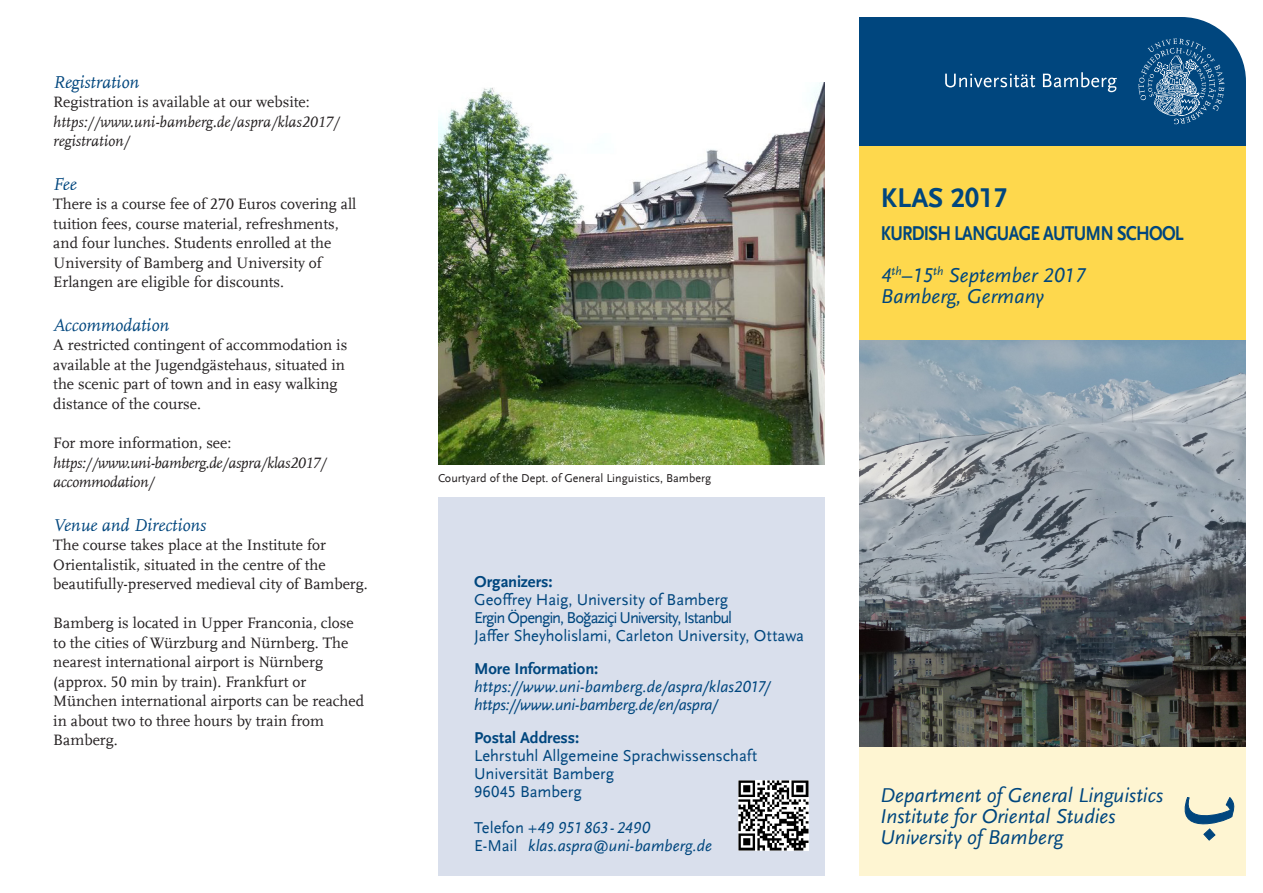
<style>
.page{position:relative;width:1263px;height:893px;background:#fff}
.page>*{position:absolute;margin:0;border:0;box-sizing:border-box;transform-origin:0 0}
.Überschrift_weiß{font:700 28.5px "UB Scala Sans";color:#00467e}
.Zusatz_Überschrift_w{font:italic 21px/21px "UB Scala Sans";color:#00467e}
.Zusatz_Überschrift_w-2{font:700 21px "UB Scala Sans";letter-spacing:-.04em;color:#00467e;scale:.85 1}
.Intro{font:italic 18px "UB Scala";color:#00467e}
.Absender_normal{font:16.5px "UB Scala Sans";letter-spacing:-.005em;color:#00467e}
.Absender_normal-2{font:italic 16.5px "UB Scala Sans";color:#00467e}
.Absender_fett{font:700 16.5px "UB Scala Sans";letter-spacing:-.005em;color:#00467e}
.Absender_normal-3{font:16.5px "UB Scala Sans";letter-spacing:-.065em;color:#00467e}
.Fließtext{font:15.75px/19.5px "UB Scala";color:#231f20}
.Fließtext-2{font:italic 15.75px/19.5px "UB Scala";letter-spacing:-.02em;color:#231f20}
.Fließtext-3{font:italic 15.75px/19.5px "UB Scala";color:#231f20}
.Bildunterschrift{font:12px "UB Scala Sans";color:#231f20}
.s1{font-style:normal}
</style>
<div class="page">
<div style="left:859px;top:17px;width:387px;height:129px;background:#00467e"></div>
<svg style="left:1138px;top:38px;width:86px;height:86px;background:#2c6694"></svg>
<svg style="left:945px;top:74px;width:90px;height:13px"></svg>
<svg style="left:1043px;top:72px;width:74px;height:20px"></svg>
<div style="left:438px;top:497px;width:387px;height:379px;background:#d9dfec"></div>
<img style="left:859px;top:339px;width:387px;height:408px">
<div style="left:859px;top:146px;width:387px;height:193px;background:#fed84d"></div>
<div style="left:859px;top:747px;width:387px;height:129px;background:#fef5d2"></div>
<svg style="left:1184px;top:797px;width:51px;height:43px"></svg>
<img style="left:738px;top:780px;width:71px;height:71px">
<img style="left:438px;top:82px;width:387px;height:382px">
<p class="Intro" style="left:53px;top:71px;width:87px">Registration</p>
<p class="Fließtext" style="left:53px;top:92px;width:258px">Registration is available at our website:</p>
<p class="Fließtext-3" style="left:53px;top:112px;width:288px">https://www.uni-bamberg.de/aspra/klas2017/ registration/</p>
<p class="Intro" style="left:53px;top:173px;width:25px">Fee</p>
<p class="Fließtext" style="left:53px;top:194px;width:305px">There is a course fee of 270 Euros covering all tuition fees, course material, refreshments, and four lunches. Students enrolled at the University of Bamberg and University of Erlangen are eligible for discounts.</p>
<p class="Intro" style="left:53px;top:314px;width:117px">Accommodation</p>
<p class="Fließtext" style="left:53px;top:335px;width:296px">A restricted contingent of accommodation is available at the Jugendgästehaus, situated in the scenic part of town and in easy walking distance of the course.</p>
<p class="Fließtext" style="left:53px;top:433px;width:180px">For more information, see:</p>
<p class="Fließtext-2" style="left:53px;top:452px;width:275px">https://www.uni-bamberg.de/aspra/klas2017/ accommodation/</p>
<p class="Intro" style="left:53px;top:514px;width:154px">Venue and Directions</p>
<p class="Fließtext" style="left:53px;top:535px;width:316px">The course takes place at the Institute for<br>Orientalistik, situated in the centre of the beautifully-preserved medieval city of Bamberg.</p>
<p class="Fließtext" style="left:53px;top:613px;width:312px">Bamberg is located in Upper Franconia, close to the cities of Würzburg and Nürnberg. The nearest international airport is Nürnberg (approx. 50 min by train). Frankfurt or München international airports can be reached in about two to three hours by train from Bamberg.</p>
<p class="Bildunterschrift" style="left:438px;top:471px;width:275px">Courtyard of the Dept. of General Linguistics, Bamberg</p>
<p class="Absender_fett" style="left:474px;top:571px;width:80px">Organizers:</p>
<p class="Absender_normal" style="left:474px;top:589px;width:256px">Geoffrey Haig, University of Bamberg</p>
<p class="Absender_normal-3" style="left:474px;top:607px;width:260px">Ergin Öpengin, Boğaziçi University, Istanbul</p>
<p class="Absender_normal" style="left:474px;top:625px;width:331px">Jaffer Sheyholislami, Carleton University, Ottawa</p>
<p class="Absender_fett" style="left:474px;top:658px;width:126px">More Information:</p>
<p class="Absender_normal-2" style="left:474px;top:676px;width:298px">https://www.uni-bamberg.de/aspra/klas2017/</p>
<p class="Absender_normal-2" style="left:474px;top:694px;width:246px">https://www.uni-bamberg.de/en/aspra/</p>
<p class="Absender_fett" style="left:474px;top:727px;width:106px">Postal Address:</p>
<p class="Absender_normal" style="left:474px;top:745px;width:284px">Lehrstuhl Allgemeine Sprachwissenschaft</p>
<p class="Absender_normal" style="left:474px;top:763px;width:142px">Universität Bamberg</p>
<p class="Absender_normal" style="left:474px;top:781px;width:109px">96045 Bamberg</p>
<p class="Absender_normal-2" style="left:474px;top:817px;width:177px"><span class="s1">Telefon</span> +49 951 863- 2490</p>
<p class="Absender_normal-2" style="left:474px;top:835px;width:239px"><span class="s1">E-Mail</span> klas.aspra@uni-bamberg.de</p>
<p class="Überschrift_weiß" style="left:881px;top:181px;width:128px">KLAS 2017</p>
<p class="Zusatz_Überschrift_w-2" style="left:881px;top:221px;width:358px">KURDISH LANGUAGE AUTUMN SCHOOL</p>
<p class="Zusatz_Überschrift_w" style="left:881px;top:265px;width:205px">4<sup>th</sup>–15<sup>th</sup> September 2017<br>Bamberg, Germany</p>
<p class="Zusatz_Überschrift_w" style="left:880px;top:784px;width:284px">Department of General Linguistics</p>
<p class="Zusatz_Überschrift_w" style="left:880px;top:805px;width:237px">Institute for Oriental Studies</p>
<p class="Zusatz_Überschrift_w" style="left:880px;top:826px;width:184px">University of Bamberg</p>
</div>
